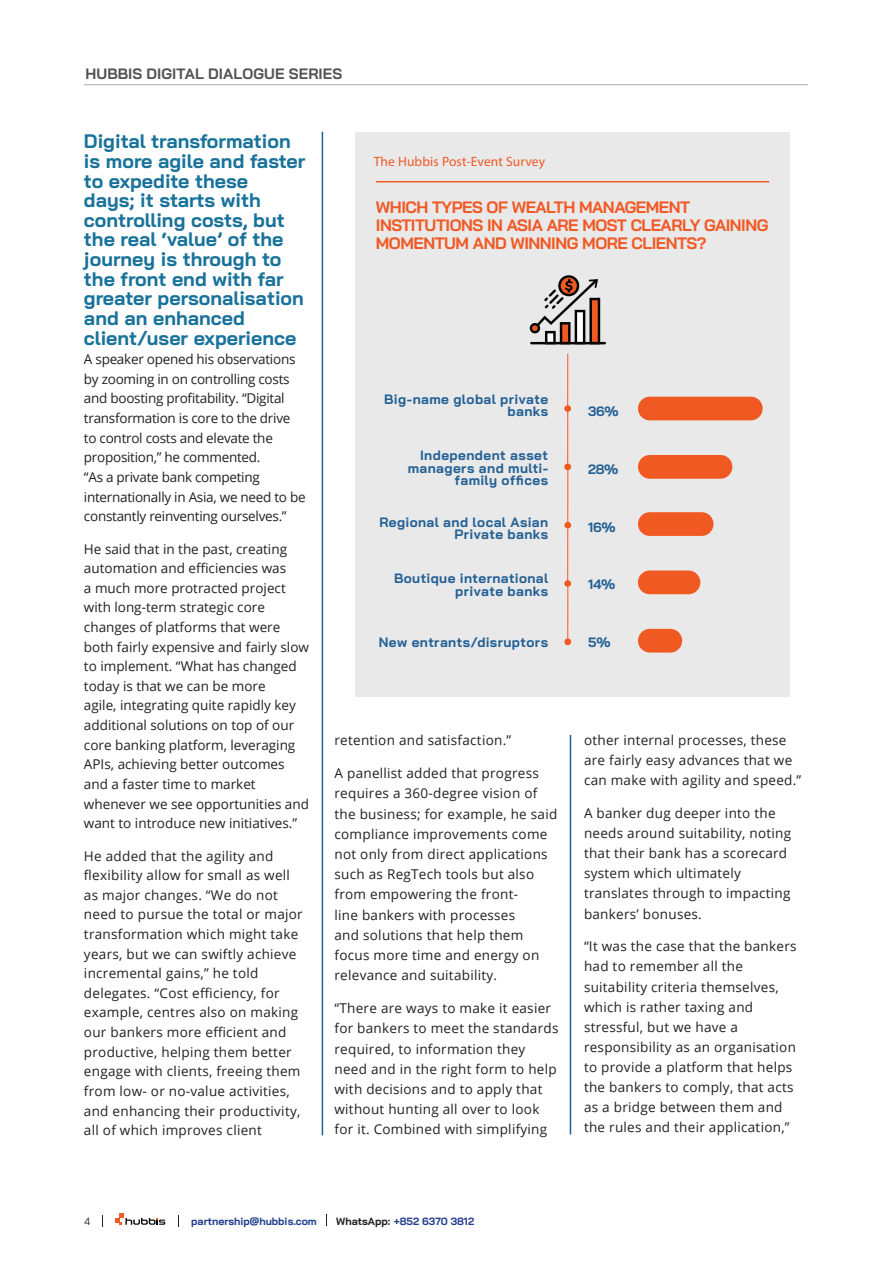
<style>
.page{position:relative;width:893px;height:1263px;background:#fff}
.page>*{position:absolute;margin:0;border:0;box-sizing:border-box;transform-origin:0 0}
.t1{font:700 19.5px/19.6px "Bai Jamjuree";color:#18729a}
.t2{font:700 16.5px/18px "Bai Jamjuree";letter-spacing:-.03em;color:#f15925}
.t3{font:700 15px "Bai Jamjuree";letter-spacing:.005em;color:#535355}
.t4{font:13.5px/20.2px "Open Sans";letter-spacing:.02em;color:#231f20}
.t5{font:13.5px/19.6px "Open Sans";color:#231f20}
.t6{font:13.5px/19.6px "Open Sans";letter-spacing:-.02em;color:#231f20}
.t7{font:700 13.5px/12.8px "Bai Jamjuree";letter-spacing:.03em;color:#236195;text-align:right}
.t8{font:13.5px "Myriad Pro";letter-spacing:.01em;color:#f15823}
.t9{font:700 10.5px "Bai Jamjuree";color:#24418f}
.t10{font:10.5px "Bai Jamjuree";color:#231f20}
.s1{color:#231f20}
</style>
<div class="page">
<hr style="left:322px;top:132px;width:1px;height:1003px;background:#236195">
<hr style="left:570px;top:735px;width:1px;height:399px;background:#236195">
<hr style="left:84px;top:84px;width:724px;height:1px;background:#adaeae">
<svg style="left:115px;top:1213px;width:50px;height:12px"></svg>
<div style="left:355px;top:132px;width:435px;height:565px;background:#e9e9e9"></div>
<hr style="left:376px;top:181px;width:393px;height:1px;background:#f15925">
<div style="left:564px;top:405px;width:7px;height:7px;background:#f15923;border-radius:50%"></div>
<hr style="left:567px;top:354px;width:1px;height:51px;background:#f15923">
<div style="left:564px;top:463px;width:7px;height:7px;background:#f15923;border-radius:50%"></div>
<hr style="left:567px;top:412px;width:1px;height:51px;background:#f15923">
<div style="left:564px;top:522px;width:7px;height:6px;background:#f15923;border-radius:50%"></div>
<hr style="left:567px;top:470px;width:1px;height:52px;background:#f15923">
<div style="left:638px;top:455px;width:94px;height:24px;background:#f15923;border-radius:12px"></div>
<div style="left:638px;top:397px;width:125px;height:23px;background:#f15923;border-radius:12px"></div>
<div style="left:638px;top:512px;width:75px;height:24px;background:#f15923;border-radius:12px"></div>
<hr style="left:530px;top:342px;width:76px;height:2px;background:#040503">
<svg style="left:529px;top:275px;width:71px;height:69px"></svg>
<div style="left:564px;top:580px;width:7px;height:7px;background:#f15923;border-radius:50%"></div>
<hr style="left:567px;top:528px;width:1px;height:52px;background:#f15923">
<div style="left:638px;top:570px;width:62px;height:24px;background:#f15923;border-radius:12px"></div>
<div style="left:564px;top:638px;width:7px;height:7px;background:#f15923;border-radius:50%"></div>
<hr style="left:567px;top:587px;width:1px;height:51px;background:#f15923">
<div style="left:638px;top:629px;width:44px;height:23px;background:#f15923;border-radius:12px"></div>
<p class="t3" style="left:85px;top:65px;width:258px">HUBBIS DIGITAL DIALOGUE SERIES</p>
<p class="t1" style="left:84px;top:132px;width:223px">Digital transformation is more agile and faster to expedite these<br>days; it starts with controlling costs, but the real ‘value’ of the journey is through to the front end with far greater personalisation and an enhanced client/user experience</p>
<p class="t6" style="left:84px;top:349px;width:223px">A speaker opened his observations by zooming in on controlling costs and boosting profitability. “Digital transformation is core to the drive to control costs and elevate the proposition,” he commented.<br>“As a private bank competing internationally in Asia, we need to be constantly reinventing ourselves.”</p>
<p class="t5" style="left:84px;top:538px;width:227px">He said that in the past, creating automation and efficiencies was<br>a much more protracted project with long-term strategic core changes of platforms that were both fairly expensive and fairly slow to implement. “What has changed today is that we can be more<br>agile, integrating quite rapidly key additional solutions on top of our core banking platform, leveraging<br>APIs, achieving better outcomes and a faster time to market whenever we see opportunities and want to introduce new initiatives.”</p>
<p class="t4" style="left:84px;top:845px;width:220px;line-height:19.6px">He added that the agility and flexibility allow for small as well as major changes. “We do not need to pursue the total or major transformation which might take years, but we can swiftly achieve incremental gains,” he told delegates. “Cost efficiency, for example, centres also on making our bankers more efficient and productive, helping them better engage with clients, freeing them from low- or no-value activities, and enhancing their productivity, all of which improves client</p>
<p class="t8" style="left:374px;top:153px;width:173px">The Hubbis Post-Event Survey</p>
<p class="t2" style="left:376px;top:198px;width:394px">WHICH TYPES OF WEALTH MANAGEMENT<br>INSTITUTIONS IN ASIA ARE MOST CLEARLY GAINING<br>MOMENTUM AND WINNING MORE CLIENTS?</p>
<p class="t7" style="left:384px;top:393px;width:165px">Big-name global private banks</p>
<p class="t7" style="left:408px;top:449px;width:142px">Independent asset managers and multi&shy;family offices</p>
<p class="t7" style="left:379px;top:516px;width:170px">Regional and local Asian<br>Private banks</p>
<p class="t7" style="left:394px;top:572px;width:156px">Boutique international private banks</p>
<p class="t7" style="left:379px;top:636px;width:171px">New entrants/disruptors</p>
<p class="t7" style="left:588px;top:405px;width:32px">36%</p>
<p class="t7" style="left:588px;top:463px;width:32px">28%</p>
<p class="t7" style="left:588px;top:520px;width:29px">16%</p>
<p class="t7" style="left:588px;top:577px;width:29px">14%</p>
<p class="t7" style="left:588px;top:636px;width:24px">5%</p>
<p class="t4" style="left:334px;top:730px;width:178px">retention and satisfaction.”</p>
<p class="t4" style="left:334px;top:763px;width:224px">A panellist added that progress requires a 360-degree vision of the business; for example, he said compliance improvements come not only from direct applications such as RegTech tools but also from empowering the front-<br>line bankers with processes<br>and solutions that help them focus more time and energy on relevance and suitability.</p>
<p class="t4" style="left:334px;top:998px;width:225px">“There are ways to make it easier for bankers to meet the standards required, to information they need and in the right form to help with decisions and to apply that without hunting all over to look for it. Combined with simplifying</p>
<p class="t4" style="left:584px;top:730px;width:219px">other internal processes, these are fairly easy advances that we can make with agility and speed.”</p>
<p class="t4" style="left:584px;top:803px;width:209px">A banker dug deeper into the needs around suitability, noting that their bank has a scorecard system which ultimately translates through to impacting bankers’ bonuses.</p>
<p class="t4" style="left:584px;top:936px;width:214px">“It was the case that the bankers had to remember all the suitability criteria themselves, which is rather taxing and stressful, but we have a responsibility as an organisation to provide a platform that helps the bankers to comply, that acts as a bridge between them and the rules and their application,”</p>
<p class="t10" style="left:84px;top:1212px;width:8px">4</p>
<p class="t9" style="left:191px;top:1215px;width:127px">partnership@hubbis.com</p>
<p class="t9" style="left:336px;top:1215px;width:139px"><span class="s1">WhatsApp:</span> +852 6370 3812</p>
</div>
